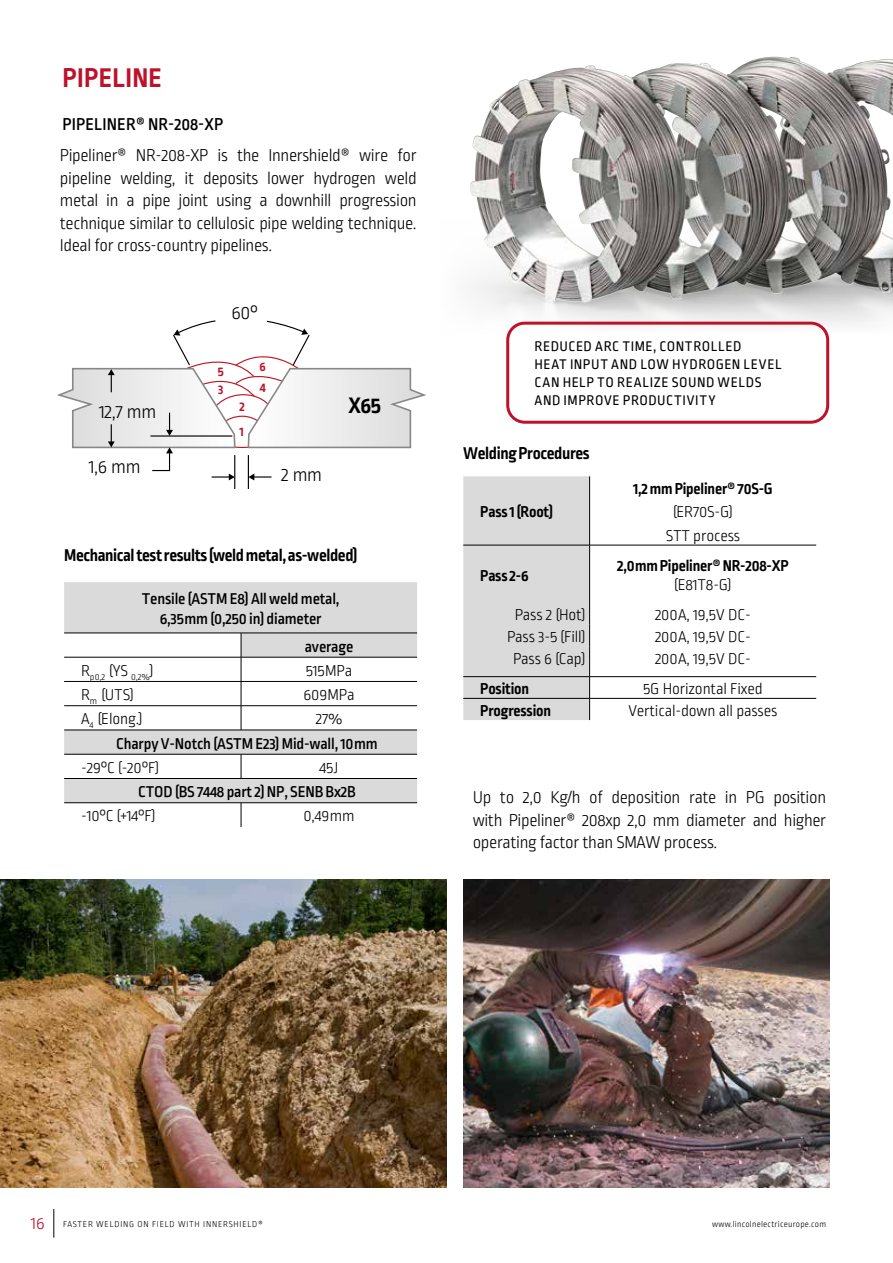
<style>
.page{position:relative;width:893px;height:1263px;background:#fff}
.page>*{position:absolute;margin:0;border:0;box-sizing:border-box;transform-origin:0 0}
.t1{font:700 28.5px "Ropa Sans Pro";letter-spacing:.01em;color:#bd122a}
.t2{font:700 23.7px "Ropa Sans Pro";color:#000}
.t3{font:300 19.65px "Ropa Sans Pro";letter-spacing:-.02em;color:#000}
.t4{font:300 18px/22.5px "Ropa Sans Pro";letter-spacing:-.02em;color:#000;text-align:justify}
.t5{font:700 18px "Ropa Sans Pro";letter-spacing:-.02em;color:#000}
.t6{font:500 18px "Ropa Sans Pro";letter-spacing:.01em;color:#000}
.t7{font:300 16.5px/23.5px "Ropa Sans Pro";letter-spacing:-.01em;color:#000;text-align:center}
.t8{font:500 16.5px/20.5px "Ropa Sans Pro";letter-spacing:-.01em;color:#000;text-align:center}
.t9{font:700 16.5px "Ropa Sans Pro";letter-spacing:-.01em;color:#000}
.t10{font:14.7px/18px "Ropa Sans Pro";letter-spacing:.04em;color:#000}
.t11{font:700 13.8px "Ropa Sans Pro";color:#bd122a}
.t12{font:300 9.6px "Ropa Sans Pro";color:#000}
.t13{font:300 9px "Ropa Sans Pro";letter-spacing:.075em;color:#000}
.t14{font:300 9px "Ropa Sans Pro";letter-spacing:.025em;color:#000}
.s1{font-size:18px;color:#bd122a}
</style>
<div class="page">
<img style="left:485px;top:56px;width:408px;height:305px">
<img style="left:470px;top:58px;width:423px;height:245px">
<svg style="left:64px;top:582px;width:353px;height:220px;fill:#dadada"></svg>
<svg style="left:241px;top:634px;width:1px;height:96px"></svg>
<svg style="left:241px;top:755px;width:1px;height:23px"></svg>
<svg style="left:241px;top:803px;width:1px;height:24px"></svg>
<hr style="left:64px;top:633px;width:177px;height:1px;background:#000">
<hr style="left:241px;top:633px;width:176px;height:1px;background:#000">
<hr style="left:64px;top:657px;width:177px;height:1px;background:#000">
<hr style="left:241px;top:657px;width:176px;height:1px;background:#000">
<hr style="left:64px;top:681px;width:177px;height:1px;background:#000">
<hr style="left:241px;top:681px;width:176px;height:1px;background:#000">
<hr style="left:64px;top:705px;width:177px;height:1px;background:#000">
<hr style="left:241px;top:705px;width:176px;height:1px;background:#000">
<hr style="left:64px;top:730px;width:177px;height:1px;background:#000">
<hr style="left:241px;top:730px;width:176px;height:1px;background:#000">
<hr style="left:64px;top:754px;width:177px;height:1px;background:#000">
<hr style="left:241px;top:754px;width:176px;height:1px;background:#000">
<hr style="left:64px;top:778px;width:177px;height:1px;background:#000">
<hr style="left:241px;top:778px;width:176px;height:1px;background:#000">
<hr style="left:64px;top:802px;width:177px;height:1px;background:#000">
<hr style="left:241px;top:802px;width:176px;height:1px;background:#000">
<div style="left:463px;top:476px;width:127px;height:244px;background:#dadada"></div>
<hr style="left:463px;top:545px;width:127px;height:1px;background:#000">
<hr style="left:590px;top:545px;width:226px;height:1px;background:#000">
<hr style="left:463px;top:676px;width:127px;height:1px;background:#000">
<hr style="left:590px;top:676px;width:226px;height:1px;background:#000">
<hr style="left:463px;top:698px;width:127px;height:1px;background:#000">
<hr style="left:590px;top:698px;width:226px;height:1px;background:#000">
<img style="left:463px;top:879px;width:366px;height:308px">
<hr style="left:234px;top:455px;width:1px;height:34px;background:#000">
<hr style="left:248px;top:455px;width:1px;height:34px;background:#000">
<svg style="left:57px;top:320px;width:369px;height:160px"></svg>
<img style="left:0;top:879px;width:446px;height:308px">
<div style="left:506px;top:322px;width:323px;height:102px;border:3px solid #bd122a;border-radius:17px"></div>
<svg style="left:54px;top:1209px;width:1px;height:28px"></svg>
<h1 class="t1" style="left:63px;top:61px;width:101px">PIPELINE</h1>
<p class="t6" style="left:62px;top:114px;width:162px">PIPELINER® NR-208-XP</p>
<p class="t4" style="left:60px;top:145px;width:358px">Pipeliner® NR-208-XP is the Innershield® wire for pipeline welding, it deposits lower hydrogen weld metal in a pipe joint using a downhill progression technique similar to cellulosic pipe welding technique.<br>Ideal for cross-country pipelines.</p>
<p class="t3" style="left:232px;top:302px;width:28px">60°</p>
<p class="t11" style="left:218px;top:364px;width:7px">5</p>
<p class="t11" style="left:260px;top:358px;width:8px">6</p>
<p class="t3" style="left:99px;top:401px;width:59px">12,7 mm</p>
<p class="t3" style="left:89px;top:456px;width:53px">1,6 mm</p>
<p class="t11" style="left:218px;top:382px;width:7px">3</p>
<p class="t11" style="left:260px;top:380px;width:7px">4</p>
<p class="t11" style="left:239px;top:398px;width:7px">2</p>
<p class="t11" style="left:239px;top:423px;width:6px">1</p>
<p class="t3" style="left:281px;top:465px;width:43px">2 mm</p>
<h2 class="t2" style="left:349px;top:392px;width:34px">X65</h2>
<p class="t5" style="left:64px;top:545px;width:295px">Mechanical test results (weld metal, as-welded)</p>
<p class="t8" style="left:142px;top:589px;width:199px">Tensile (ASTM E8) All weld metal,<br>6,35mm (0,250 in) diameter</p>
<p class="t8" style="left:305px;top:637px;width:50px">average</p>
<p class="t12" style="left:81px;top:672px;width:74px"><sup>R</sup>p0,2 <sup>(YS</sup> 0,2%<sup>)</sup></p>
<p class="t7" style="left:306px;top:660px;width:48px">515MPa</p>
<p class="t7" style="left:81px;top:684px;width:54px">R<sub>m</sub> (UTS)</p>
<p class="t7" style="left:304px;top:684px;width:53px">609MPa</p>
<p class="t7" style="left:81px;top:708px;width:63px">A<sub>4</sub> (Elong.)</p>
<p class="t7" style="left:316px;top:708px;width:28px">27%</p>
<p class="t8" style="left:116px;top:734px;width:263px">Charpy V-Notch (ASTM E23) Mid-wall, 10mm</p>
<p class="t7" style="left:81px;top:757px;width:79px">-29°C (-20°F)</p>
<p class="t7" style="left:320px;top:757px;width:20px">45J</p>
<p class="t8" style="left:138px;top:782px;width:219px">CTOD (BS 7448 part 2) NP, SENB Bx2B</p>
<p class="t7" style="left:81px;top:805px;width:76px">-10°C (+14°F)</p>
<p class="t7" style="left:304px;top:805px;width:53px">0,49mm</p>
<p class="t10" style="left:534px;top:338px;width:249px">REDUCED ARC TIME, CONTROLLED<br>HEAT INPUT AND LOW HYDROGEN LEVEL<br>CAN HELP TO REALIZE SOUND WELDS<br>AND IMPROVE PRODUCTIVITY</p>
<p class="t5" style="left:463px;top:442px;width:128px">Welding Procedures</p>
<p class="t9" style="left:480px;top:503px;width:74px">Pass 1 (Root)</p>
<p class="t9" style="left:480px;top:566px;width:50px">Pass 2-6</p>
<p class="t9" style="left:633px;top:479px;width:141px">1,2 mm Pipeliner® 70S-G</p>
<p class="t7" style="left:666px;top:501px;width:76px">(ER70S-G)<br>STT process</p>
<p class="t9" style="left:617px;top:556px;width:173px">2,0mm Pipeliner® NR-208-XP</p>
<p class="t7" style="left:674px;top:574px;width:59px">(E81T8-G)</p>
<p class="t7" style="left:515px;top:604px;width:72px">Pass 2 (Hot)</p>
<p class="t7" style="left:655px;top:604px;width:97px">200A, 19,5V DC-</p>
<p class="t7" style="left:507px;top:626px;width:80px">Pass 3-5 (Fill)</p>
<p class="t7" style="left:655px;top:626px;width:97px">200A, 19,5V DC-</p>
<p class="t7" style="left:513px;top:648px;width:74px">Pass 6 (Cap)</p>
<p class="t7" style="left:655px;top:648px;width:97px">200A, 19,5V DC-</p>
<p class="t9" style="left:480px;top:679px;width:50px">Position</p>
<p class="t7" style="left:643px;top:678px;width:121px">5G Horizontal Fixed</p>
<p class="t9" style="left:480px;top:701px;width:72px">Progression</p>
<p class="t7" style="left:628px;top:700px;width:150px">Vertical-down all passes</p>
<p class="t4" style="left:473px;top:787px;width:355px">Up to 2,0 Kg/h of deposition rate in PG position with Pipeliner® 208xp 2,0 mm diameter and higher operating factor than SMAW process.</p>
<p class="t13" style="left:31px;top:1220px;width:233px"><span class="s1">16</span> FASTER WELDING ON FIELD WITH INNERSHIELD®</p>
<p class="t14" style="left:712px;top:1220px;width:116px">www.lincolnelectriceurope.com</p>
</div>
